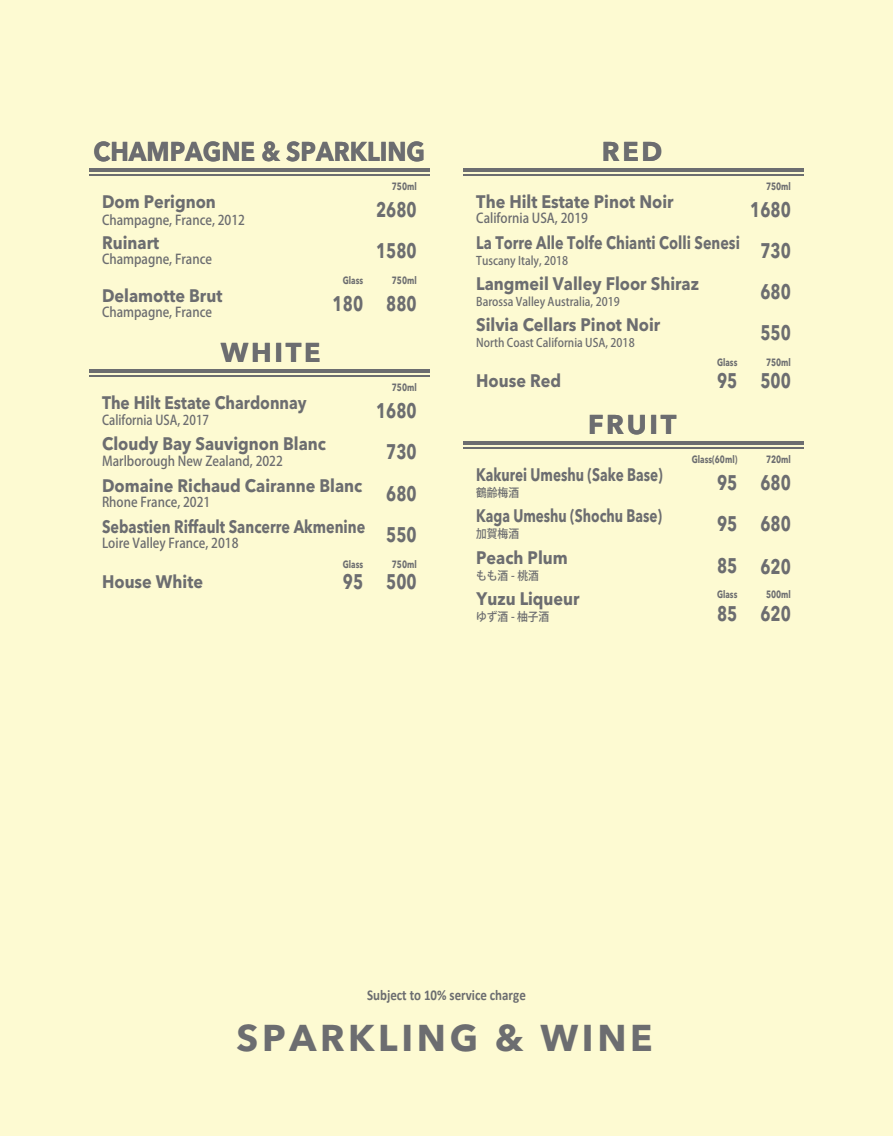
<style>
.page{position:relative;width:893px;height:1136px;background:#fff}
.page>*{position:absolute;margin:0;border:0;box-sizing:border-box;transform-origin:0 0}
.t1{font:700 36.9px "Avenir Next LT Pro";letter-spacing:.1em;color:#6c6d70}
.t2{font:700 27px "Avenir Next LT Pro";color:#6c6d70;scale:.9 1}
.t3{font:700 27px "Avenir Next LT Pro";color:#6c6d70}
.t4{font:700 21px/41.8px "Avenir Next LT Pro";color:#6c6d70;text-align:justify;scale:.75 1}
.t5{font:700 18px "Avenir Next LT Pro";color:#6c6d70;scale:.9 1}
.t6{font:700 18px "Avenir Next LT Pro";color:#6c6d70;scale:.75 1}
.t7{font:700 18px "Avenir Next LT Pro";color:#6c6d70;scale:.79 1}
.t8{font:700 18px "Avenir Next LT Pro";color:#6c6d70;scale:.8 1}
.t9{font:700 18px "Avenir Next LT Pro";color:#6c6d70;scale:.86 1}
.t10{font:700 15px "Calibri";color:#6c6d70;scale:.86 1}
.t11{font:500 13.5px "Koz Go Pro";color:#6c6d70;scale:.9 1}
.t12{font:500 13.5px "Koz Go Pro";color:#6c6d70;scale:.86 1}
.t13{font:500 11.85px "Koz Go Pro";color:#6c6d70;scale:.9 1}
.t14{font:700 10.5px "Avenir Next LT Pro";color:#6c6d70;scale:.75 1}
</style>
<div class="page">
<div style="left:0;top:0;width:893px;height:1135px;background:#fdfad2"></div>
<hr style="left:89px;top:168px;width:340px;height:4px;background:#6c6d70">
<hr style="left:89px;top:174px;width:340px;height:1px;background:#6c6d70">
<hr style="left:89px;top:369px;width:340px;height:4px;background:#6c6d70">
<hr style="left:89px;top:375px;width:340px;height:2px;background:#6c6d70">
<hr style="left:463px;top:168px;width:341px;height:4px;background:#6c6d70">
<hr style="left:463px;top:174px;width:341px;height:1px;background:#6c6d70">
<hr style="left:463px;top:441px;width:341px;height:4px;background:#6c6d70">
<hr style="left:463px;top:447px;width:341px;height:2px;background:#6c6d70">
<h2 class="t2" style="left:94px;top:135px;width:370px">CHAMPAGNE &amp; SPARKLING</h2>
<p class="t5" style="left:102px;top:190px;width:128px">Dom Perignon</p>
<p class="t11" style="left:102px;top:211px;width:160px">Champagne, France, 2012</p>
<p class="t5" style="left:102px;top:232px;width:65px">Ruinart</p>
<p class="t11" style="left:102px;top:251px;width:124px">Champagne, France</p>
<p class="t5" style="left:102px;top:284px;width:135px">Delamotte Brut</p>
<p class="t11" style="left:102px;top:304px;width:124px">Champagne, France</p>
<h2 class="t3" style="left:221px;top:336px;width:101px">WHITE</h2>
<p class="t9" style="left:102px;top:392px;width:239px">The Hilt Estate Chardonnay</p>
<p class="t12" style="left:102px;top:411px;width:126px">California USA, 2017</p>
<p class="t14" style="left:392px;top:180px;width:35px">750ml</p>
<p class="t4" style="left:376px;top:188px;width:56px">2680</p>
<p class="t4" style="left:376px;top:229px;width:56px">1580</p>
<p class="t14" style="left:343px;top:274px;width:29px">Glass</p>
<p class="t14" style="left:392px;top:274px;width:35px">750ml</p>
<p class="t4" style="left:333px;top:282px;width:42px">180</p>
<p class="t4" style="left:386px;top:282px;width:42px">880</p>
<p class="t14" style="left:392px;top:381px;width:35px">750ml</p>
<p class="t4" style="left:376px;top:390px;width:56px">1680</p>
<p class="t5" style="left:102px;top:433px;width:250px">Cloudy Bay Sauvignon Blanc</p>
<p class="t11" style="left:102px;top:452px;width:202px">Marlborough New Zealand, 2022</p>
<p class="t5" style="left:102px;top:474px;width:291px">Domaine Richaud Cairanne Blanc</p>
<p class="t11" style="left:102px;top:493px;width:122px">Rhone France, 2021</p>
<p class="t8" style="left:102px;top:515px;width:331px">Sebastien Riffault Sancerre Akmenine</p>
<p class="t11" style="left:102px;top:534px;width:153px">Loire Valley France, 2018</p>
<p class="t4" style="left:386px;top:431px;width:42px">730</p>
<p class="t4" style="left:386px;top:472px;width:42px">680</p>
<p class="t4" style="left:386px;top:513px;width:42px">550</p>
<p class="t14" style="left:343px;top:557px;width:29px">Glass</p>
<p class="t14" style="left:392px;top:557px;width:35px">750ml</p>
<p class="t5" style="left:102px;top:571px;width:114px">House White</p>
<p class="t4" style="left:343px;top:561px;width:100px">95 500</p>
<h2 class="t3" style="left:602px;top:135px;width:62px">RED</h2>
<p class="t5" style="left:476px;top:190px;width:221px">The Hilt Estate Pinot Noir</p>
<p class="t11" style="left:476px;top:210px;width:126px">California USA, 2019</p>
<p class="t7" style="left:476px;top:232px;width:335px">La Torre Alle Tolfe Chianti Colli Senesi</p>
<p class="t13" style="left:476px;top:253px;width:104px">Tuscany Italy, 2018</p>
<p class="t5" style="left:476px;top:273px;width:249px">Langmeil Valley Floor Shiraz</p>
<p class="t13" style="left:476px;top:294px;width:161px">Barossa Valley Australia, 2019</p>
<p class="t5" style="left:476px;top:314px;width:206px">Silvia Cellars Pinot Noir</p>
<p class="t13" style="left:476px;top:335px;width:177px">North Coast California USA, 2018</p>
<p class="t14" style="left:766px;top:180px;width:35px">750ml</p>
<p class="t4" style="left:750px;top:188px;width:56px">1680</p>
<p class="t4" style="left:760px;top:229px;width:42px">730</p>
<p class="t4" style="left:760px;top:271px;width:42px">680</p>
<p class="t4" style="left:760px;top:312px;width:42px">550</p>
<p class="t14" style="left:717px;top:356px;width:29px">Glass</p>
<p class="t14" style="left:766px;top:356px;width:35px">750ml</p>
<p class="t5" style="left:476px;top:370px;width:96px">House Red</p>
<p class="t4" style="left:717px;top:359px;width:29px">95</p>
<h2 class="t3" style="left:588px;top:408px;width:90px">FRUIT</h2>
<p class="t14" style="left:692px;top:453px;width:62px">Glass(60ml)</p>
<p class="t4" style="left:760px;top:359px;width:42px">500</p>
<p class="t14" style="left:766px;top:453px;width:35px">720ml</p>
<p class="t6" style="left:476px;top:464px;width:250px">Kakurei Umeshu (Sake Base)</p>
<p class="t13" style="left:476px;top:485px;width:49px">鶴齢梅酒</p>
<p class="t6" style="left:476px;top:505px;width:249px">Kaga Umeshu (Shochu Base)</p>
<p class="t13" style="left:476px;top:526px;width:49px">加賀梅酒</p>
<p class="t5" style="left:476px;top:546px;width:103px">Peach Plum</p>
<p class="t13" style="left:476px;top:567px;width:71px">もも酒 - 桃酒</p>
<p class="t5" style="left:477px;top:587px;width:116px">Yuzu Liqueur</p>
<p class="t13" style="left:476px;top:608px;width:82px">ゆず酒 - 柚子酒</p>
<p class="t4" style="left:760px;top:461px;width:42px;text-indent:-43px">95 680<br>680<br>620</p>
<p class="t4" style="left:760px;top:592px;width:42px">620</p>
<p class="t4" style="left:717px;top:503px;width:29px">95</p>
<p class="t4" style="left:717px;top:544px;width:29px">85</p>
<p class="t4" style="left:717px;top:592px;width:29px">85</p>
<p class="t14" style="left:717px;top:588px;width:29px">Glass</p>
<p class="t14" style="left:766px;top:588px;width:35px">500ml</p>
<p class="t10" style="left:367px;top:984px;width:186px">Subject to 10% service charge</p>
<h1 class="t1" style="left:237px;top:1014px;width:418px">SPARKLING &amp; WINE</h1>
</div>
